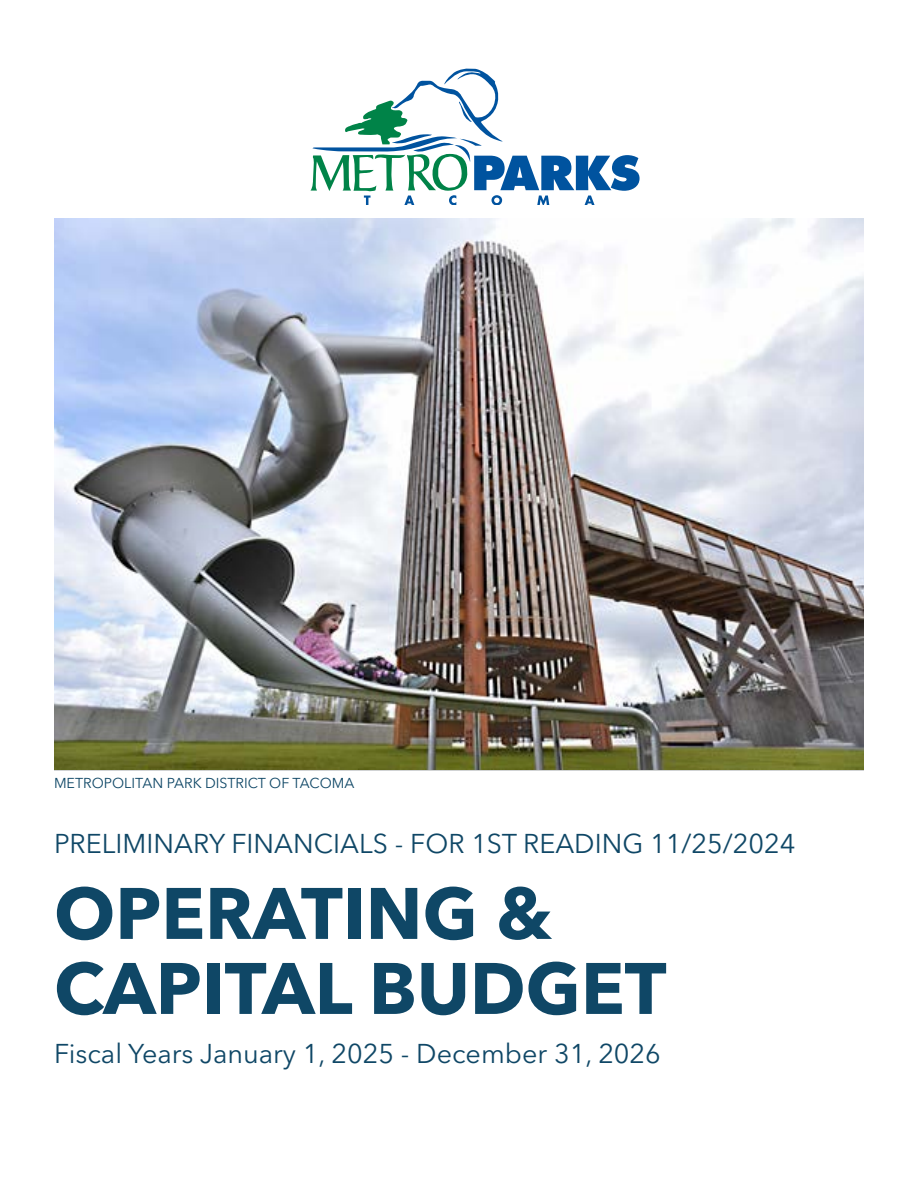
<style>
.page{position:relative;width:918px;height:1188px;background:#fff}
.page>*{position:absolute;margin:0;border:0;box-sizing:border-box;transform-origin:0 0}
.t1{font:700 72px/75px "Avenir Next LT Pro";color:#0f4766}
.t2{font:27px "Avenir Next LT Pro";color:#0f4766}
.t3{font:14.25px "Avenir Next LT Pro";color:#0f4766}
</style>
<div class="page">
<img style="left:54px;top:219px;width:810px;height:551px">
<svg style="left:310px;top:68px;width:330px;height:137px"></svg>
<p class="t3" style="left:54px;top:774px;width:302px">METROPOLITAN PARK DISTRICT OF TACOMA</p>
<p class="t2" style="left:54px;top:827px;width:743px">PRELIMINARY FINANCIALS - FOR 1ST READING 11/25/2024</p>
<h1 class="t1" style="left:54px;top:876px;width:614px">OPERATING &amp;<br>CAPITAL BUDGET</h1>
<p class="t2" style="left:54px;top:1037px;width:608px">Fiscal Years January 1, 2025 - December 31, 2026</p>
</div>
